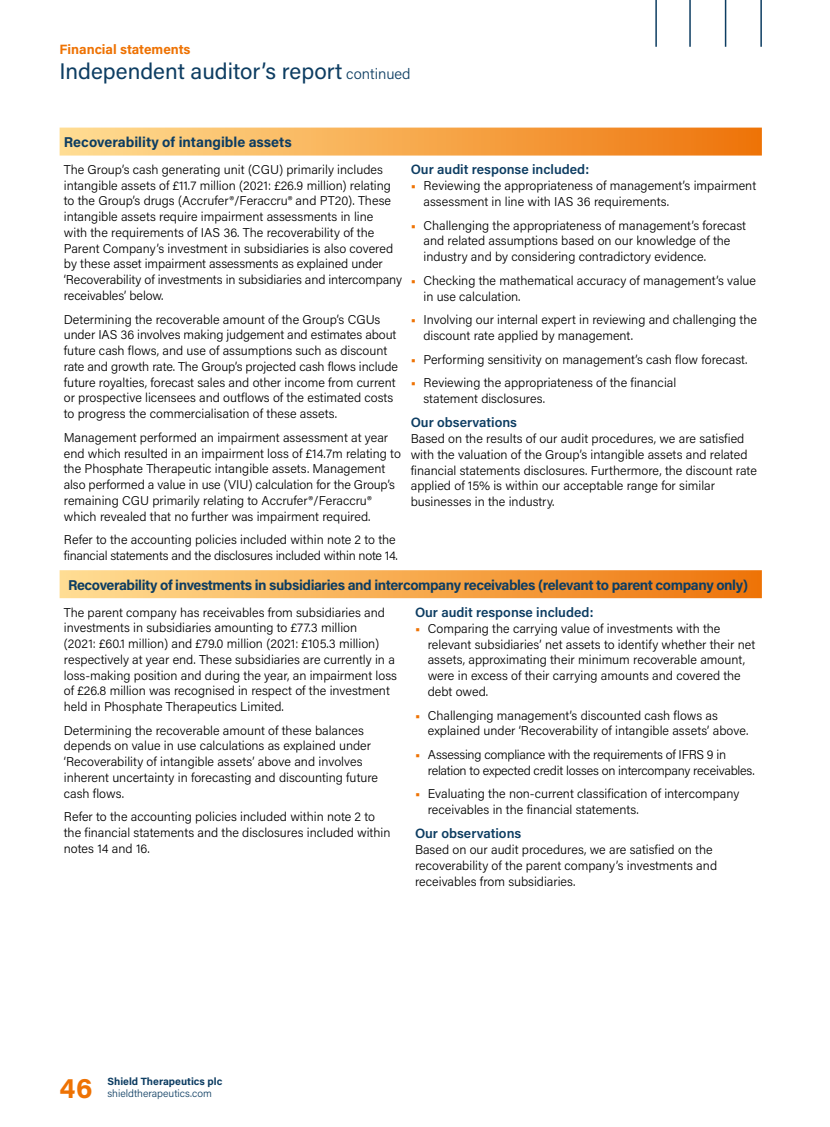
<style>
.page{position:relative;width:830px;height:1127px;background:#fff}
.page>*{position:absolute;margin:0;border:0;box-sizing:border-box;transform-origin:0 0}
.t1{font:700 28.5px "Acumin Pro";color:#ee7203}
.Page_Title{font:22.5px "Acumin Pro";color:#0d3d62}
.Subhead_1{font:700 14.25px "Acumin Pro";letter-spacing:-.03em;color:#0d3d62}
.Subhead_1-2{font:700 14.25px "Acumin Pro";color:#0d3d62}
.Subhead_2{font:600 13.5px "Acumin Pro";color:#0d3d62}
.t2{font:700 13.5px "Acumin Pro";color:#ee7203}
.Body_Text{font:300 12.75px/15.8px "Acumin Pro";color:#000}
.Body_Text-2{font:300 12.75px/15.8px "Acumin Pro";letter-spacing:-.02em;color:#000}
.t3{font:300 10.5px "Acumin Pro";color:#0d3d62}
.t4{font:700 10.5px "Acumin Pro";color:#0d3d62}
.s1{font-weight:300;font-size:15px}
.s2{font-weight:700;color:#ee7203}
</style>
<div class="page">
<hr style="left:724px;top:0;width:2px;height:47px;background:#0d3d62">
<hr style="left:655px;top:0;width:1px;height:47px;background:#0d3d62">
<hr style="left:689px;top:0;width:1px;height:47px;background:#0d3d62">
<hr style="left:760px;top:0;width:1px;height:47px;background:#0d3d62">
<svg style="left:60px;top:128px;width:701px;height:470px"></svg>
<p class="t2" style="left:60px;top:40px;width:132px">Financial statements</p>
<p class="Page_Title" style="left:60px;top:56px;width:352px">Independent auditor’s report <span class="s1">continued</span></p>
<p class="Subhead_1-2" style="left:64px;top:132px;width:229px">Recoverability of intangible assets</p>
<p class="Body_Text" style="left:64px;top:161px;width:339px">The Group’s cash generating unit (CGU) primarily includes intangible assets of £11.7 million (2021: £26.9 million) relating to the Group’s drugs (Accrufer®/Feraccru® and PT20). These intangible assets require impairment assessments in line<br>with the requirements of IAS 36. The recoverability of the Parent Company’s investment in subsidiaries is also covered by these asset impairment assessments as explained under ‘Recoverability of investments in subsidiaries and intercompany receivables’ below.</p>
<p class="Body_Text" style="left:64px;top:311px;width:335px">Determining the recoverable amount of the Group’s CGUs under IAS 36 involves making judgement and estimates about future cash flows, and use of assumptions such as discount rate and growth rate. The Group’s projected cash flows include future royalties, forecast sales and other income from current or prospective licensees and outflows of the estimated costs to progress the commercialisation of these assets.</p>
<p class="Body_Text" style="left:64px;top:429px;width:338px">Management performed an impairment assessment at year end which resulted in an impairment loss of £14.7m relating to the Phosphate Therapeutic intangible assets. Management also performed a value in use (VIU) calculation for the Group’s remaining CGU primarily relating to Accrufer®/Feraccru® which revealed that no further was impairment required.</p>
<p class="Body_Text" style="left:64px;top:531px;width:335px">Refer to the accounting policies included within note 2 to the financial statements and the disclosures included within note 14.</p>
<p class="Subhead_2" style="left:410px;top:160px;width:180px">Our audit response included:</p>
<p class="Body_Text" style="left:423px;top:177px;width:334px;text-indent:-13px"><span class="s2">•</span> Reviewing the appropriateness of management’s impairment assessment in line with IAS 36 requirements.</p>
<p class="Body_Text" style="left:423px;top:217px;width:324px;text-indent:-13px"><span class="s2">•</span> Challenging the appropriateness of management’s forecast and related assumptions based on our knowledge of the industry and by considering contradictory evidence.</p>
<p class="Body_Text" style="left:423px;top:272px;width:334px;text-indent:-13px"><span class="s2">•</span> Checking the mathematical accuracy of management’s value in use calculation.</p>
<p class="Body_Text" style="left:423px;top:311px;width:335px;text-indent:-13px"><span class="s2">•</span> Involving our internal expert in reviewing and challenging the discount rate applied by management.</p>
<p class="Body_Text" style="left:410px;top:351px;width:338px"><span class="s2">•</span> Performing sensitivity on management’s cash flow forecast.</p>
<p class="Body_Text" style="left:423px;top:374px;width:254px;text-indent:-13px"><span class="s2">•</span> Reviewing the appropriateness of the financial statement disclosures.</p>
<p class="Subhead_2" style="left:410px;top:413px;width:108px">Our observations</p>
<p class="Body_Text" style="left:410px;top:430px;width:347px">Based on the results of our audit procedures, we are satisfied with the valuation of the Group’s intangible assets and related financial statements disclosures. Furthermore, the discount rate applied of 15% is within our acceptable range for similar businesses in the industry.</p>
<p class="Subhead_1" style="left:68px;top:575px;width:681px">Recoverability of investments in subsidiaries and intercompany receivables (relevant to parent company only)</p>
<p class="Body_Text" style="left:64px;top:604px;width:334px">The parent company has receivables from subsidiaries and investments in subsidiaries amounting to £77.3 million<br>(2021: £60.1 million) and £79.0 million (2021: £105.3 million) respectively at year end. These subsidiaries are currently in a loss-making position and during the year, an impairment loss of £26.8 million was recognised in respect of the investment held in Phosphate Therapeutics Limited.</p>
<p class="Body_Text" style="left:64px;top:722px;width:315px">Determining the recoverable amount of these balances depends on value in use calculations as explained under ‘Recoverability of intangible assets’ above and involves inherent uncertainty in forecasting and discounting future cash flows.</p>
<p class="Body_Text" style="left:64px;top:808px;width:328px">Refer to the accounting policies included within note 2 to the financial statements and the disclosures included within notes 14 and 16.</p>
<p class="Subhead_2" style="left:415px;top:603px;width:180px">Our audit response included:</p>
<p class="Body_Text" style="left:427px;top:620px;width:329px;text-indent:-13px"><span class="s2">•</span> Comparing the carrying value of investments with the relevant subsidiaries’ net assets to identify whether their net assets, approximating their minimum recoverable amount, were in excess of their carrying amounts and covered the debt owed.</p>
<p class="Body_Text" style="left:427px;top:707px;width:322px;text-indent:-13px"><span class="s2">•</span> Challenging management’s discounted cash flows as explained under ‘Recoverability of intangible assets’ above.</p>
<p class="Body_Text-2" style="left:427px;top:746px;width:328px;text-indent:-13px"><span class="s2">•</span> Assessing compliance with the requirements of IFRS 9 in relation to expected credit losses on intercompany receivables.</p>
<p class="Body_Text" style="left:427px;top:785px;width:313px;text-indent:-13px"><span class="s2">•</span> Evaluating the non-current classification of intercompany receivables in the financial statements.</p>
<p class="Subhead_2" style="left:415px;top:824px;width:108px">Our observations</p>
<p class="Body_Text" style="left:415px;top:841px;width:303px">Based on our audit procedures, we are satisfied on the recoverability of the parent company’s investments and receivables from subsidiaries.</p>
<p class="t4" style="left:107px;top:1074px;width:116px">Shield Therapeutics plc</p>
<h1 class="t1" style="left:60px;top:1067px;width:35px">46</h1>
<p class="t3" style="left:107px;top:1086px;width:106px">shieldtherapeutics.com</p>
</div>
